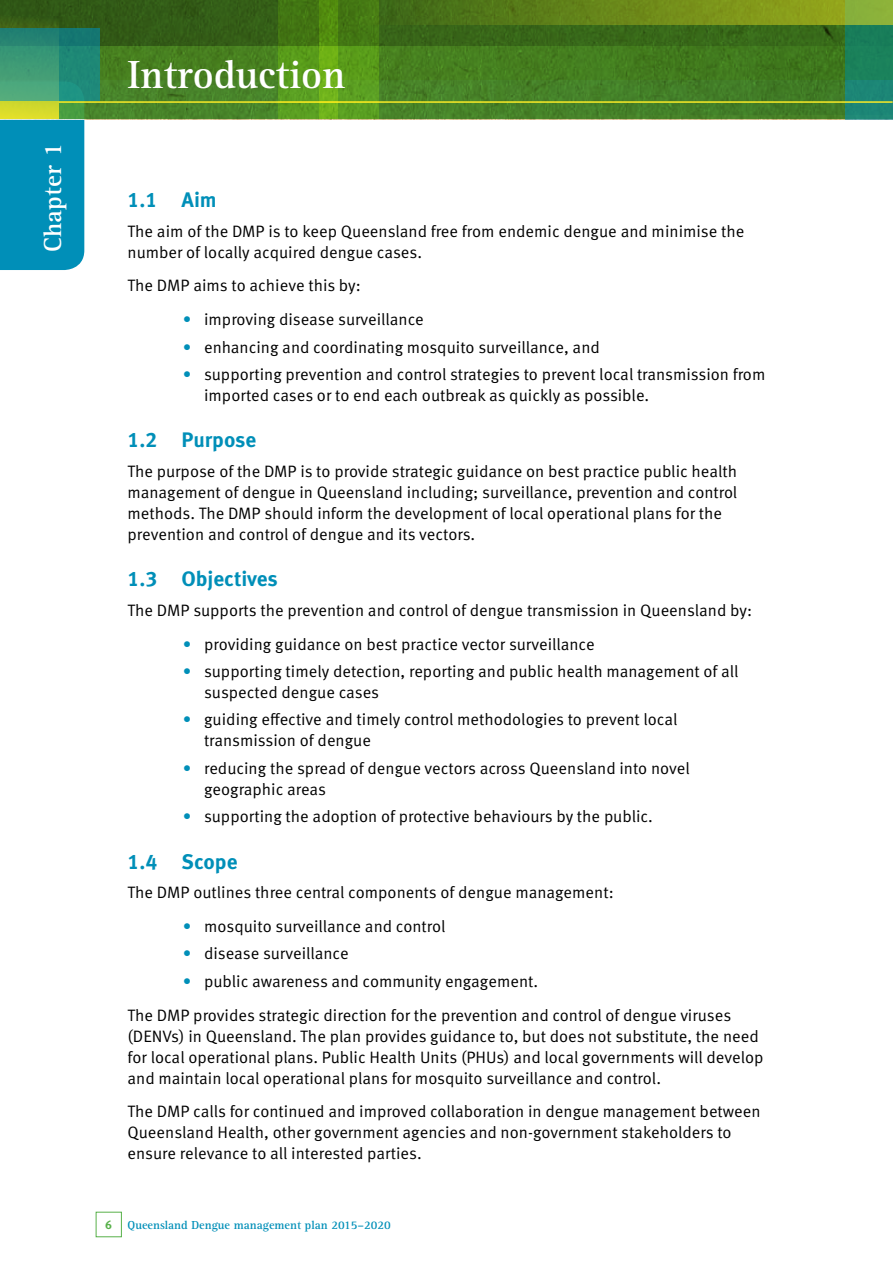
<style>
.page{position:relative;width:893px;height:1263px;background:#fff}
.page>*{position:absolute;margin:0;border:0;box-sizing:border-box;transform-origin:0 0}
.t1{font:700 40.5px "Rotis Serif Std";color:#fff}
.t2{font:700 25.5px "Rotis Serif Std";letter-spacing:.01em;color:#fff}
.t3{font:700 21px "Meta OT";color:#008fb8}
.t4{font:16.5px/21px "Meta OT Norm";color:#000}
.t5{font:700 12.15px "Meta OT";color:#58b14a}
.t6{font:700 12px "Rotis Serif Std";color:#008fb8}
.s1{color:#008fb8}
</style>
<div class="page">
<div style="left:0;top:119px;width:84px;height:151px;background:#008fb8"></div>
<div style="left:96px;top:1212px;width:26px;height:25px;border:1px solid #58b14a"></div>
<svg style="left:59px;top:80px;width:786px;height:39px;background:#47852b"></svg>
<div style="left:0;top:0;width:59px;height:119px;background:linear-gradient(to right,#d9dc2b,#d1d82c)"></div>
<svg style="left:162px;top:80px;width:683px;height:34px;background:#448027"></svg>
<div style="left:845px;top:0;width:48px;height:119px;background:#1c8676"></div>
<svg style="left:0;top:0;width:893px;height:80px;background:#45751e"></svg>
<hr style="left:59px;top:101px;width:834px;height:2px;background:#faea27">
<svg style="left:279px;top:0;width:41px;height:119px;background:#528e19"></svg>
<svg style="left:320px;top:0;width:59px;height:119px;background:#599618"></svg>
<svg style="left:0;top:28px;width:99px;height:73px;background:#2e9076"></svg>
<h2 class="t2" style="left:38px;top:252px;width:111px;rotate:-90deg">Chapter 1</h2>
<h1 class="t1" style="left:128px;top:50px;width:219px">Introduction</h1>
<p class="t3" style="left:128px;top:187px;width:91px">1.1 Aim</p>
<p class="t4" style="left:128px;top:221px;width:618px">The aim of the DMP is to keep Queensland free from endemic dengue and minimise the number of locally acquired dengue cases.</p>
<p class="t4" style="left:128px;top:275px;width:235px">The DMP aims to achieve this by:</p>
<p class="t4" style="left:183px;top:309px;width:242px"><span class="s1">•</span> improving disease surveillance</p>
<p class="t4" style="left:183px;top:337px;width:419px"><span class="s1">•</span> enhancing and coordinating mosquito surveillance, and</p>
<p class="t4" style="left:204px;top:364px;width:563px;text-indent:-21px"><span class="s1">•</span> supporting prevention and control strategies to prevent local transmission from imported cases or to end each outbreak as quickly as possible.</p>
<p class="t3" style="left:128px;top:427px;width:130px">1.2 Purpose</p>
<p class="t4" style="left:128px;top:461px;width:611px">The purpose of the DMP is to provide strategic guidance on best practice public health management of dengue in Queensland including; surveillance, prevention and control methods. The DMP should inform the development of local operational plans for the prevention and control of dengue and its vectors.</p>
<p class="t3" style="left:128px;top:566px;width:152px">1.3 Objectives</p>
<p class="t4" style="left:128px;top:600px;width:626px">The DMP supports the prevention and control of dengue transmission in Queensland by:</p>
<p class="t4" style="left:183px;top:634px;width:413px"><span class="s1">•</span> providing guidance on best practice vector surveillance</p>
<p class="t4" style="left:204px;top:661px;width:536px;text-indent:-21px"><span class="s1">•</span> supporting timely detection, reporting and public health management of all suspected dengue cases</p>
<p class="t4" style="left:204px;top:709px;width:475px;text-indent:-21px"><span class="s1">•</span> guiding effective and timely control methodologies to prevent local transmission of dengue</p>
<p class="t4" style="left:204px;top:758px;width:487px;text-indent:-21px"><span class="s1">•</span> reducing the spread of dengue vectors across Queensland into novel geographic areas</p>
<p class="t4" style="left:183px;top:806px;width:472px"><span class="s1">•</span> supporting the adoption of protective behaviours by the public.</p>
<p class="t3" style="left:128px;top:848px;width:111px">1.4 Scope</p>
<p class="t4" style="left:128px;top:882px;width:488px">The DMP outlines three central components of dengue management:</p>
<p class="t4" style="left:183px;top:916px;width:264px"><span class="s1">•</span> mosquito surveillance and control</p>
<p class="t4" style="left:183px;top:943px;width:167px"><span class="s1">•</span> disease surveillance</p>
<p class="t4" style="left:128px;top:964px;width:605px;line-height:33.8px;text-indent:55px"><span class="s1">•</span> public awareness and community engagement.<br>The DMP provides strategic direction for the prevention and control of dengue viruses</p>
<p class="t4" style="left:128px;top:1025px;width:638px">(DENVs) in Queensland. The plan provides guidance to, but does not substitute, the need for local operational plans. Public Health Units (PHUs) and local governments will develop and maintain local operational plans for mosquito surveillance and control.</p>
<p class="t4" style="left:128px;top:1101px;width:635px">The DMP calls for continued and improved collaboration in dengue management between<br>Queensland Health, other government agencies and non-government stakeholders to ensure relevance to all interested parties.</p>
<p class="t5" style="left:105px;top:1217px;width:8px">6</p>
<p class="t6" style="left:128px;top:1218px;width:265px">Queensland Dengue management plan 2015–2020</p>
</div>
